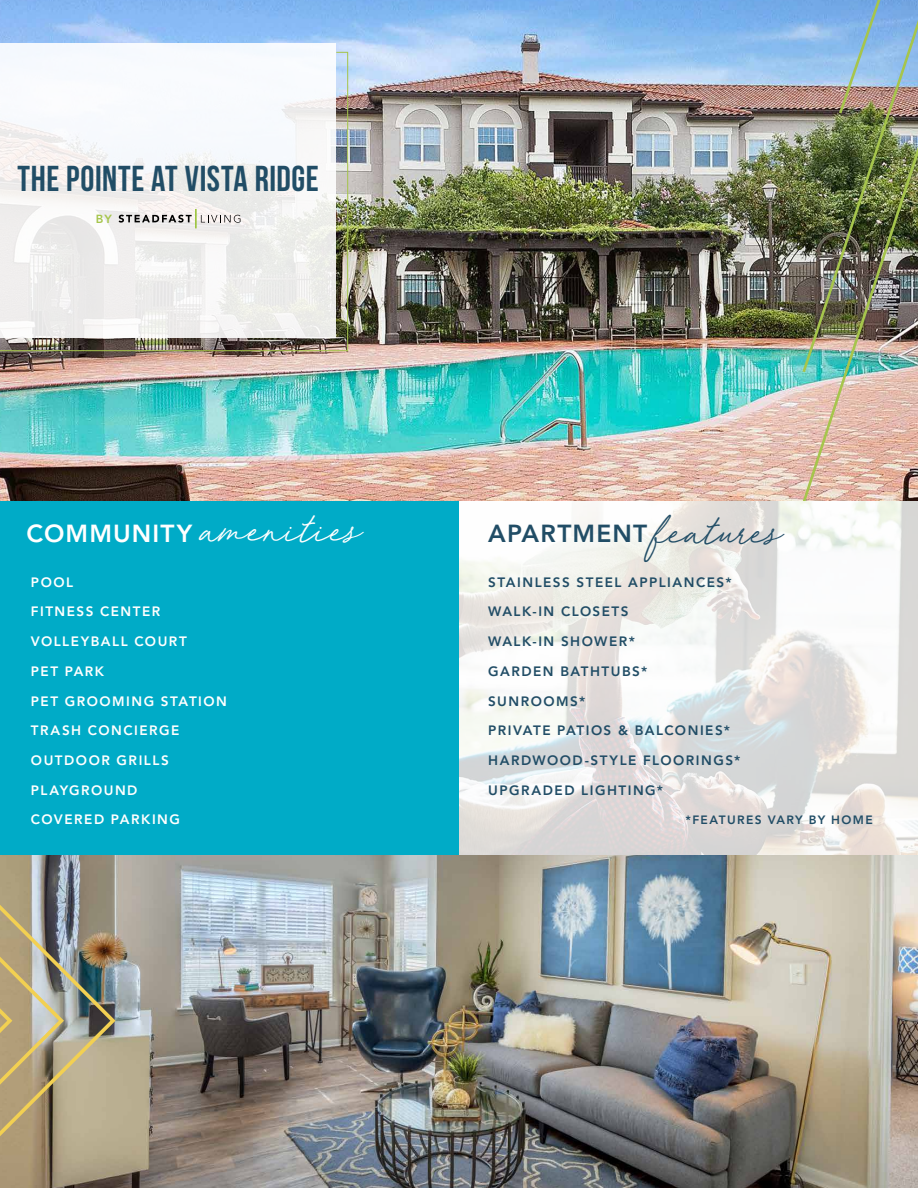
<style>
.page{position:relative;width:918px;height:1188px;background:#fff}
.page>*{position:absolute;margin:0;border:0;box-sizing:border-box;transform-origin:0 0}
.t1{font:700 36px "Bebas Neue";letter-spacing:.015em;color:#214d66}
.t2{font:800 24.45px "Avenir LT Std";letter-spacing:.045em;color:#fff}
.t3{font:800 24.45px "Avenir LT Std";letter-spacing:.045em;color:#214d66}
.t4{font:800 13.5px/29.7px "Avenir LT Std";letter-spacing:.11em;color:#214d66}
.t5{font:800 13.5px/29.7px "Avenir LT Std";letter-spacing:.11em;color:#fff}
.t6{font:800 12px "Avenir LT Std";letter-spacing:.115em;color:#214d66}
.t7{font:800 11.7px "Avenir LT Std";color:#a6c54c}
.s1{font-family:"Red Vevet";font-weight:400;font-size:37.95px}
</style>
<div class="page">
<img style="left:0;top:0;width:800px;height:501px">
<img style="left:0;top:854px;width:918px;height:334px">
<img style="left:0;top:51px;width:349px;height:301px">
<div style="left:0;top:43px;width:336px;height:294px;background:linear-gradient(to right,#f4f3f4,#f2f4f4)"></div>
<div style="left:0;top:501px;width:459px;height:353px;background:#00abc7"></div>
<img style="left:800px;top:0;width:118px;height:501px">
<img style="left:0;top:891px;width:116px;height:259px">
<svg style="left:119px;top:209px;width:121px;height:19px"></svg>
<img style="left:459px;top:501px;width:459px;height:353px">
<h1 class="t1" style="left:18px;top:158px;width:303px">THE POINTE AT VISTA RIDGE</h1>
<p class="t7" style="left:96px;top:212px;width:18px">BY</p>
<h2 class="t2" style="left:27px;top:519px;width:336px">COMMUNITY <span class="s1">amenities</span></h2>
<p class="t5" style="left:31px;top:567px;width:131px">POOL<br>FITNESS CENTER</p>
<p class="t5" style="left:31px;top:627px;width:157px">VOLLEYBALL COURT<br>PET PARK</p>
<p class="t5" style="left:31px;top:686px;width:198px">PET GROOMING STATION<br>TRASH CONCIERGE<br>OUTDOOR GRILLS<br>PLAYGROUND</p>
<p class="t5" style="left:31px;top:805px;width:151px">COVERED PARKING</p>
<h2 class="t3" style="left:488px;top:519px;width:295px">APARTMENT <span class="s1">features</span></h2>
<p class="t4" style="left:488px;top:567px;width:245px">STAINLESS STEEL APPLIANCES*<br>WALK-IN CLOSETS</p>
<p class="t4" style="left:488px;top:627px;width:161px">WALK-IN SHOWER*<br>GARDEN BATHTUBS*</p>
<p class="t4" style="left:488px;top:686px;width:254px">SUNROOMS*<br>PRIVATE PATIOS &amp; BALCONIES*<br>HARDWOOD-STYLE FLOORINGS*<br>UPGRADED LIGHTING*</p>
<p class="t6" style="left:686px;top:813px;width:189px">*FEATURES VARY BY HOME</p>
</div>
